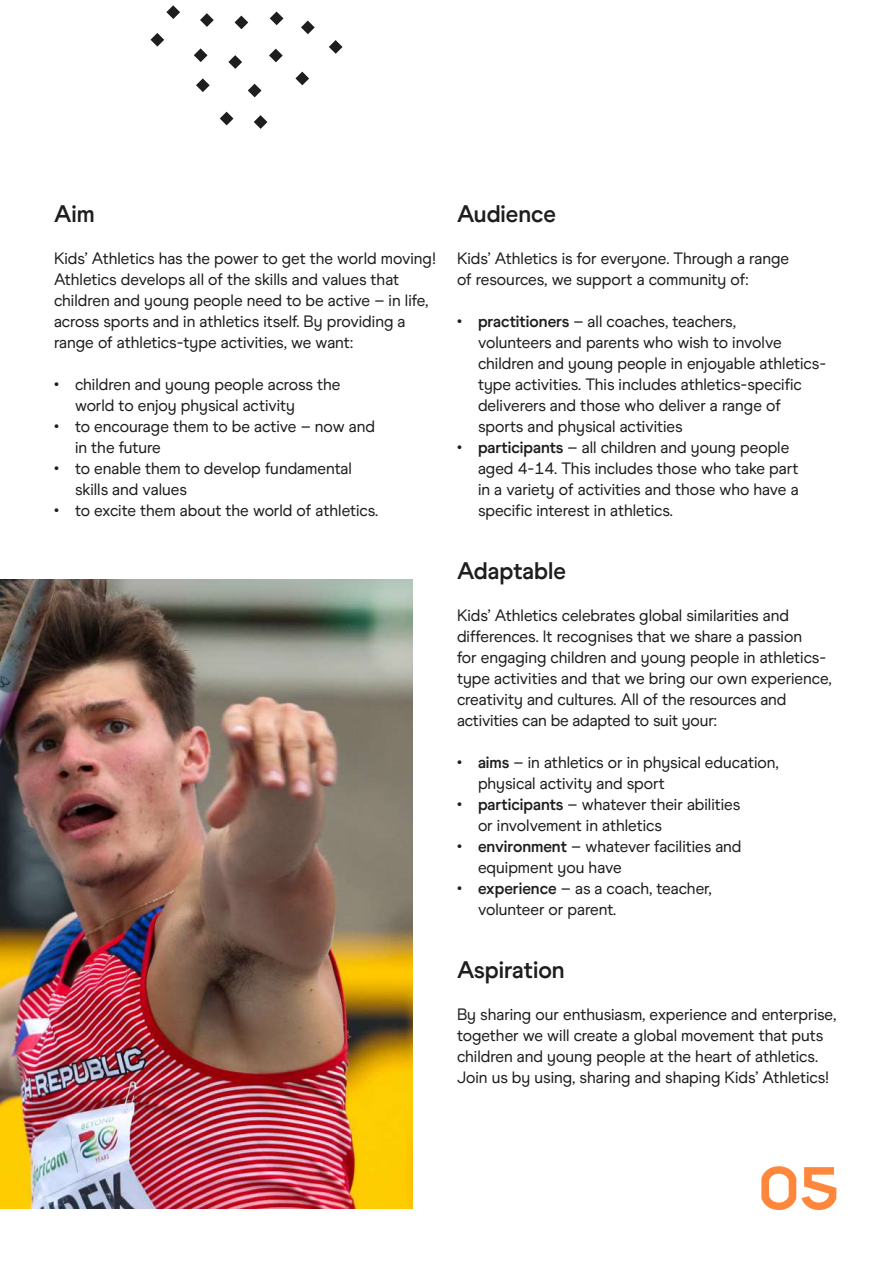
<style>
.page{position:relative;width:893px;height:1263px;background:#fff}
.page>*{position:absolute;margin:0;border:0;box-sizing:border-box;transform-origin:0 0}
.t1{font:60px "World Athletics Headline";color:#ff873c}
.t2{font:700 24px "World Athletics";color:#1e1e1e}
.t3{font:16.5px/21px "World Athletics";color:#1e1e1e}
.s1{font-weight:700}
</style>
<div class="page">
<img style="left:0;top:579px;width:413px;height:630px">
<svg style="left:295px;top:72px;width:14px;height:13px"></svg>
<svg style="left:329px;top:40px;width:14px;height:14px"></svg>
<svg style="left:301px;top:21px;width:14px;height:13px"></svg>
<svg style="left:270px;top:12px;width:13px;height:13px"></svg>
<svg style="left:166px;top:5px;width:14px;height:14px"></svg>
<svg style="left:150px;top:33px;width:14px;height:14px"></svg>
<svg style="left:194px;top:48px;width:14px;height:14px"></svg>
<svg style="left:254px;top:115px;width:13px;height:14px"></svg>
<svg style="left:196px;top:78px;width:14px;height:14px"></svg>
<svg style="left:220px;top:112px;width:13px;height:13px"></svg>
<svg style="left:269px;top:49px;width:14px;height:13px"></svg>
<svg style="left:248px;top:84px;width:13px;height:13px"></svg>
<svg style="left:228px;top:55px;width:14px;height:14px"></svg>
<svg style="left:235px;top:16px;width:13px;height:13px"></svg>
<svg style="left:200px;top:13px;width:14px;height:14px"></svg>
<h2 class="t2" style="left:54px;top:199px;width:42px">Aim</h2>
<p class="t3" style="left:54px;top:248px;width:383px">Kids’ Athletics has the power to get the world moving!<br>Athletics develops all of the skills and values that children and young people need to be active – in life, across sports and in athletics itself. By providing a range of athletics-type activities, we want:</p>
<p class="t3" style="left:75px;top:374px;width:267px;text-indent:-21px">• children and young people across the world to enjoy physical activity</p>
<p class="t3" style="left:75px;top:416px;width:302px;text-indent:-21px">• to encourage them to be active – now and in the future</p>
<p class="t3" style="left:75px;top:458px;width:278px;text-indent:-21px">• to enable them to develop fundamental skills and values</p>
<p class="t3" style="left:54px;top:500px;width:326px">• to excite them about the world of athletics.</p>
<h2 class="t2" style="left:457px;top:199px;width:100px">Audience</h2>
<p class="t3" style="left:457px;top:248px;width:334px">Kids’ Athletics is for everyone. Through a range of resources, we support a community of:</p>
<p class="t3" style="left:478px;top:311px;width:350px;text-indent:-21px">• <span class="s1">practitioners</span> – all coaches, teachers,<br>volunteers and parents who wish to involve children and young people in enjoyable athletics&shy;type activities. This includes athletics-specific deliverers and those who deliver a range of sports and physical activities</p>
<p class="t3" style="left:478px;top:437px;width:322px;text-indent:-21px">• <span class="s1">participants</span> – all children and young people aged 4-14. This includes those who take part in a variety of activities and those who have a specific interest in athletics.</p>
<h2 class="t2" style="left:457px;top:556px;width:110px">Adaptable</h2>
<p class="t3" style="left:457px;top:605px;width:376px">Kids’ Athletics celebrates global similarities and differences. It recognises that we share a passion<br>for engaging children and young people in athletics&shy;type activities and that we bring our own experience, creativity and cultures. All of the resources and activities can be adapted to suit your:</p>
<p class="t3" style="left:478px;top:752px;width:302px;text-indent:-21px">• <span class="s1">aims</span> – in athletics or in physical education, physical activity and sport</p>
<p class="t3" style="left:478px;top:794px;width:264px;text-indent:-21px">• <span class="s1">participants</span> – whatever their abilities or involvement in athletics</p>
<p class="t3" style="left:478px;top:836px;width:265px;text-indent:-21px">• <span class="s1">environment</span> – whatever facilities and equipment you have</p>
<p class="t3" style="left:478px;top:878px;width:235px;text-indent:-21px">• <span class="s1">experience</span> – as a coach, teacher, volunteer or parent.</p>
<h2 class="t2" style="left:457px;top:955px;width:109px">Aspiration</h2>
<p class="t3" style="left:457px;top:1004px;width:381px">By sharing our enthusiasm, experience and enterprise, together we will create a global movement that puts children and young people at the heart of athletics.<br>Join us by using, sharing and shaping Kids’ Athletics!</p>
<h1 class="t1" style="left:759px;top:1152px;width:82px">05</h1>
</div>
